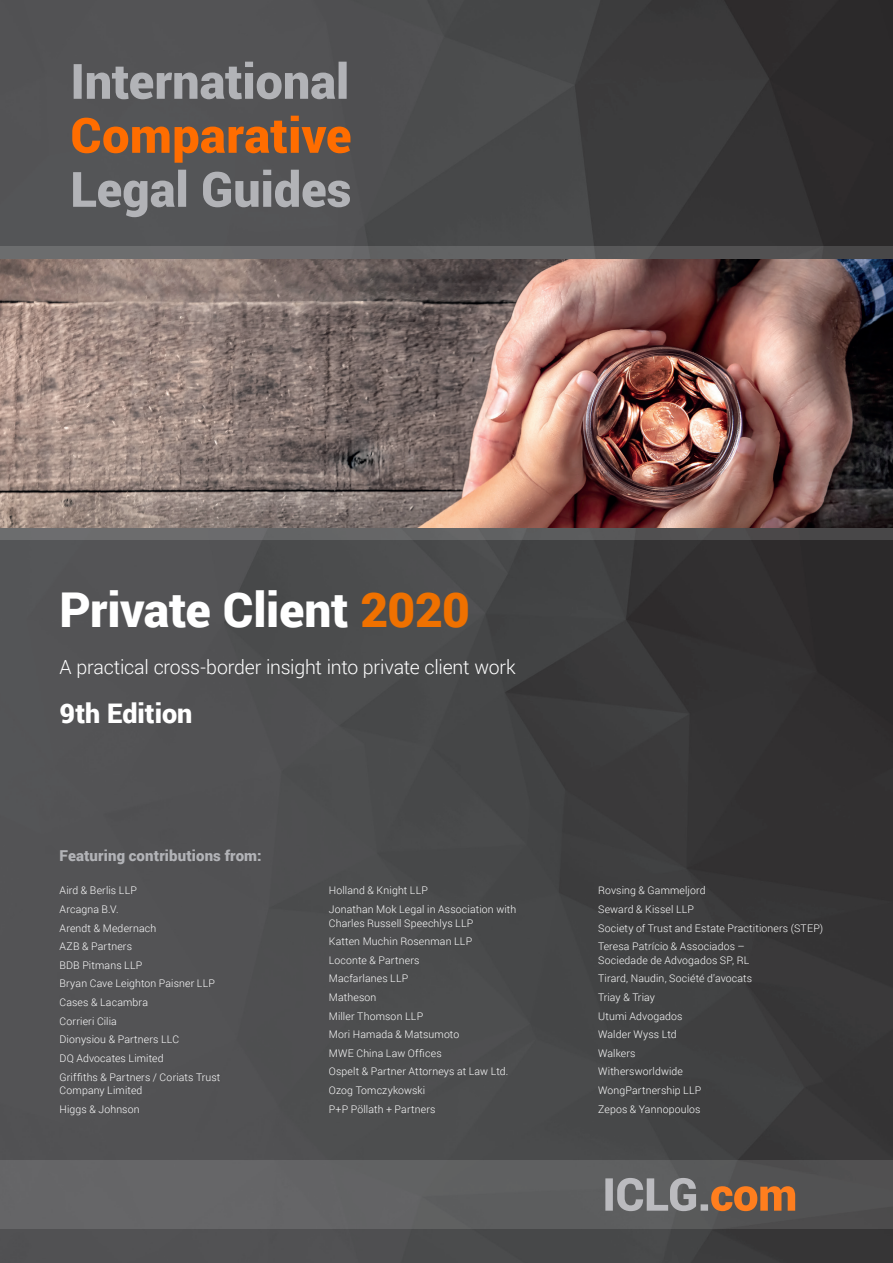
<style>
.page{position:relative;width:893px;height:1263px;background:#fff}
.page>*{position:absolute;margin:0;border:0;box-sizing:border-box;transform-origin:0 0}
.t1{font:900 48px "Roboto";letter-spacing:-.01em;color:#fff}
.t2{font:900 27px "Roboto";color:#fff}
.t3{font:300 19.5px "Roboto";letter-spacing:-.01em;color:#fff}
.t4{font:900 15px "Roboto";letter-spacing:.01em;color:#b2b3b7}
.t5{font:300 10.5px/18.6px "Roboto";letter-spacing:.015em;color:#fff}
.s1{color:#ef7100}
</style>
<div class="page">
<img style="left:0;top:0;width:893px;height:1263px">
<svg style="left:73px;top:170px;width:277px;height:47px;background:#76777a"></svg>
<svg style="left:72px;top:116px;width:278px;height:47px;background:#905c37"></svg>
<svg style="left:74px;top:62px;width:273px;height:37px;background:#7f8083"></svg>
<svg style="left:0;top:247px;width:893px;height:293px;background:#605f60"></svg>
<img style="left:0;top:259px;width:893px;height:268px">
<svg style="left:0;top:1160px;width:893px;height:68px;background:#646161"></svg>
<h1 class="t1" style="left:60px;top:575px;width:412px">Private Client <span class="s1">2020</span></h1>
<h3 class="t3" style="left:60px;top:654px;width:458px">A practical cross-border insight into private client work</h3>
<h2 class="t2" style="left:60px;top:694px;width:134px">9th Edition</h2>
<h3 class="t4" style="left:60px;top:845px;width:204px">Featuring contributions from:</h3>
<p class="t5" style="left:60px;top:881px;width:162px">Aird &amp; Berlis LLP<br>Arcagna B.V.<br>Arendt &amp; Medernach<br>AZB &amp; Partners<br>BDB Pitmans LLP<br>Bryan Cave Leighton Paisner LLP<br>Cases &amp; Lacambra<br>Corrieri Cilia<br>Dionysiou &amp; Partners LLC<br>DQ Advocates Limited<br>Griffiths &amp; Partners / Coriats Trust</p>
<p class="t5" style="left:60px;top:1080px;width:84px">Company Limited<br>Higgs &amp; Johnson</p>
<p class="t5" style="left:329px;top:881px;width:189px">Holland &amp; Knight LLP<br>Jonathan Mok Legal in Association with</p>
<p class="t5" style="left:329px;top:913px;width:181px">Charles Russell Speechlys LLP<br>Katten Muchin Rosenman LLP<br>Loconte &amp; Partners<br>Macfarlanes LLP<br>Matheson<br>Miller Thomson LLP<br>Mori Hamada &amp; Matsumoto<br>MWE China Law Offices<br>Ospelt &amp; Partner Attorneys at Law Ltd.<br>Ozog Tomczykowski<br>P+P Pöllath + Partners</p>
<p class="t5" style="left:598px;top:881px;width:227px">Rovsing &amp; Gammeljord<br>Seward &amp; Kissel LLP<br>Society of Trust and Estate Practitioners (STEP)<br>Teresa Patrício &amp; Associados –</p>
<p class="t5" style="left:598px;top:950px;width:156px">Sociedade de Advogados SP, RL<br>Tirard, Naudin, Société d’avocats<br>Triay &amp; Triay<br>Utumi Advogados<br>Walder Wyss Ltd<br>Walkers<br>Withersworldwide<br>WongPartnership LLP<br>Zepos &amp; Yannopoulos</p>
</div>
